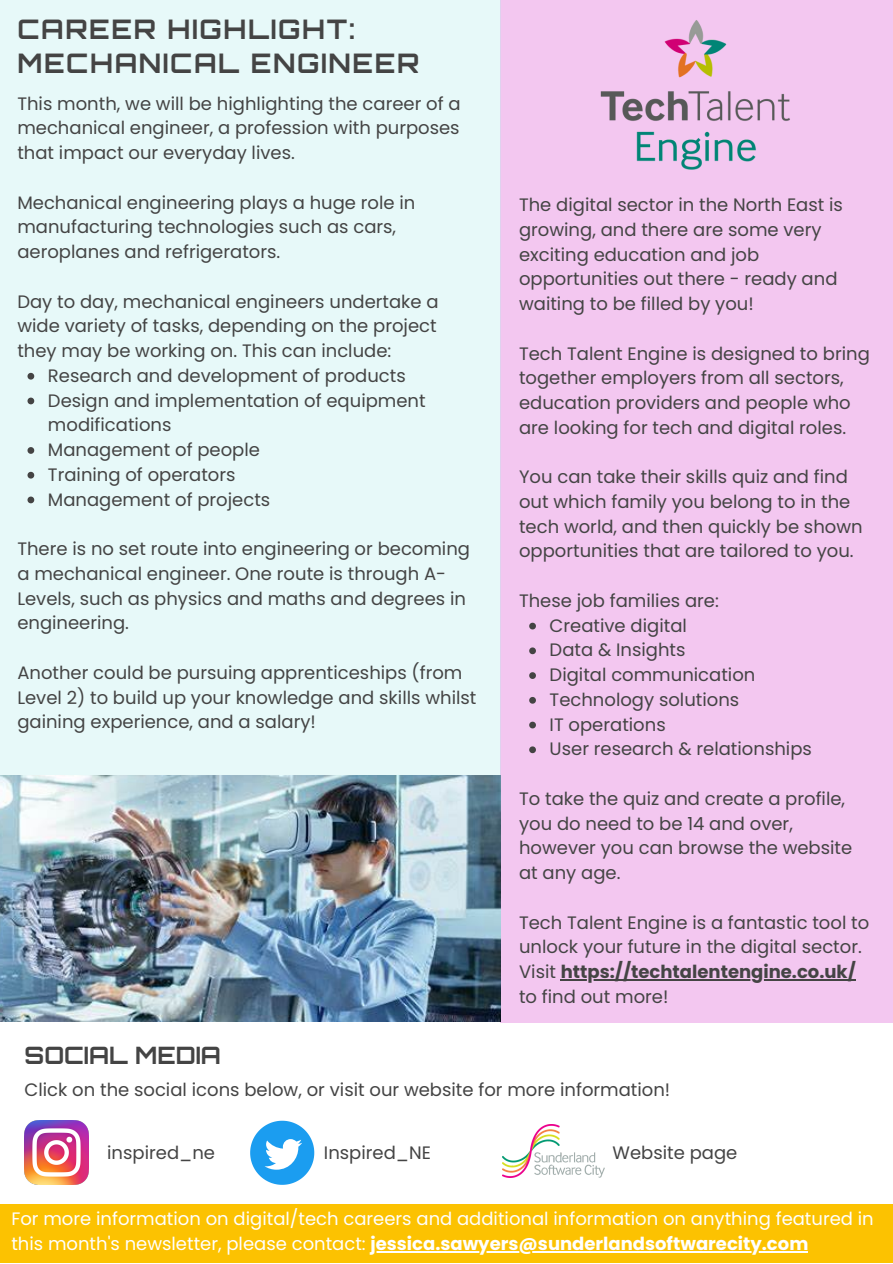
<style>
.page{position:relative;width:893px;height:1264px;background:#fff}
.page>*{position:absolute;margin:0;border:0;box-sizing:border-box;transform-origin:0 0}
.t1{font:700 27px/34.8px "Orbitron";letter-spacing:.06em;color:#444}
.t2{font:700 24px "Orbitron";color:#444}
.t3{font:18px/24.8px "Poppins";color:#444}
.t4{font:18px/24.8px "Poppins";color:#fff}
.s1{font-weight:700}
</style>
<div class="page">
<div style="left:500px;top:0;width:392px;height:1022px;background:#f3c7f0"></div>
<div style="left:0;top:1204px;width:892px;height:58px;background:#fcc201"></div>
<div style="left:0;top:0;width:500px;height:836px;background:#e7f9f9"></div>
<svg style="left:250px;top:1120px;width:64px;height:64px"></svg>
<img style="left:25px;top:1120px;width:64px;height:64px">
<img style="left:503px;top:1124px;width:101px;height:52px">
<img style="left:0;top:775px;width:500px;height:246px">
<img style="left:600px;top:20px;width:190px;height:150px">
<hr style="left:370px;top:1250px;width:438px;height:1px;background:#fff">
<svg style="left:27px;top:373px;width:7px;height:6px"></svg>
<svg style="left:27px;top:397px;width:7px;height:7px"></svg>
<svg style="left:27px;top:447px;width:7px;height:7px"></svg>
<svg style="left:27px;top:472px;width:7px;height:6px"></svg>
<svg style="left:27px;top:496px;width:7px;height:7px"></svg>
<svg style="left:529px;top:622px;width:7px;height:7px"></svg>
<svg style="left:529px;top:647px;width:7px;height:7px"></svg>
<svg style="left:529px;top:672px;width:7px;height:7px"></svg>
<svg style="left:529px;top:697px;width:7px;height:6px"></svg>
<svg style="left:529px;top:721px;width:7px;height:7px"></svg>
<svg style="left:529px;top:746px;width:7px;height:7px"></svg>
<hr style="left:560px;top:979px;width:295px;height:1px;background:#444">
<h1 class="t1" style="left:17px;top:11px;width:403px">CAREER HIGHLIGHT:<br>MECHANICAL ENGINEER</h1>
<p class="t3" style="left:17px;top:91px;width:445px;text-align:justify">This month, we will be highlighting the career of a mechanical engineer, a profession with purposes that impact our everyday lives.</p>
<p class="t3" style="left:17px;top:190px;width:399px">Mechanical engineering plays a huge role in manufacturing technologies such as cars, aeroplanes and refrigerators.</p>
<p class="t3" style="left:17px;top:289px;width:423px;text-align:justify">Day to day, mechanical engineers undertake a wide variety of tasks, depending on the project they may be working on. This can include:</p>
<p class="t3" style="left:48px;top:363px;width:379px">Research and development of products<br>Design and implementation of equipment modifications<br>Management of people<br>Training of operators<br>Management of projects</p>
<p class="t3" style="left:17px;top:536px;width:454px">There is no set route into engineering or becoming a mechanical engineer. One route is through A-Levels, such as physics and maths and degrees in engineering.</p>
<p class="t3" style="left:17px;top:660px;width:460px">Another could be pursuing apprenticeships (from<br>Level 2) to build up your knowledge and skills whilst gaining experience, and a salary!</p>
<h2 class="t2" style="left:25px;top:1040px;width:198px">SOCIAL MEDIA</h2>
<p class="t3" style="left:519px;top:192px;width:325px">The digital sector in the North East is growing, and there are some very exciting education and job opportunities out there - ready and waiting to be filled by you!</p>
<p class="t3" style="left:519px;top:341px;width:352px">Tech Talent Engine is designed to bring together employers from all sectors, education providers and people who are looking for tech and digital roles.</p>
<p class="t3" style="left:519px;top:464px;width:345px">You can take their skills quiz and find out which family you belong to in the tech world, and then quickly be shown opportunities that are tailored to you.</p>
<p class="t3" style="left:519px;top:588px;width:201px">These job families are:</p>
<p class="t3" style="left:549px;top:613px;width:264px">Creative digital<br>Data &amp; Insights<br>Digital communication<br>Technology solutions<br>IT operations<br>User research &amp; relationships</p>
<p class="t3" style="left:519px;top:786px;width:335px">To take the quiz and create a profile, you do need to be 14 and over, however you can browse the website at any age.</p>
<p class="t3" style="left:519px;top:909px;width:352px">Tech Talent Engine is a fantastic tool to unlock your future in the digital sector.<br>Visit <span class="s1">https://techtalentengine.co.uk/ </span>to find out more!</p>
<p class="t3" style="left:25px;top:1077px;width:647px">Click on the social icons below, or visit our website for more information!</p>
<p class="t3" style="left:107px;top:1140px;width:109px">inspired_ne</p>
<p class="t3" style="left:324px;top:1140px;width:108px">Inspired_NE</p>
<p class="t3" style="left:612px;top:1140px;width:126px">Website page</p>
<p class="t4" style="left:11px;top:1206px;width:863px">For more information on digital/tech careers and additional information on anything featured in this month's newsletter, please contact: <span class="s1">jessica.sawyers@sunderlandsoftwarecity.com</span></p>
</div>
